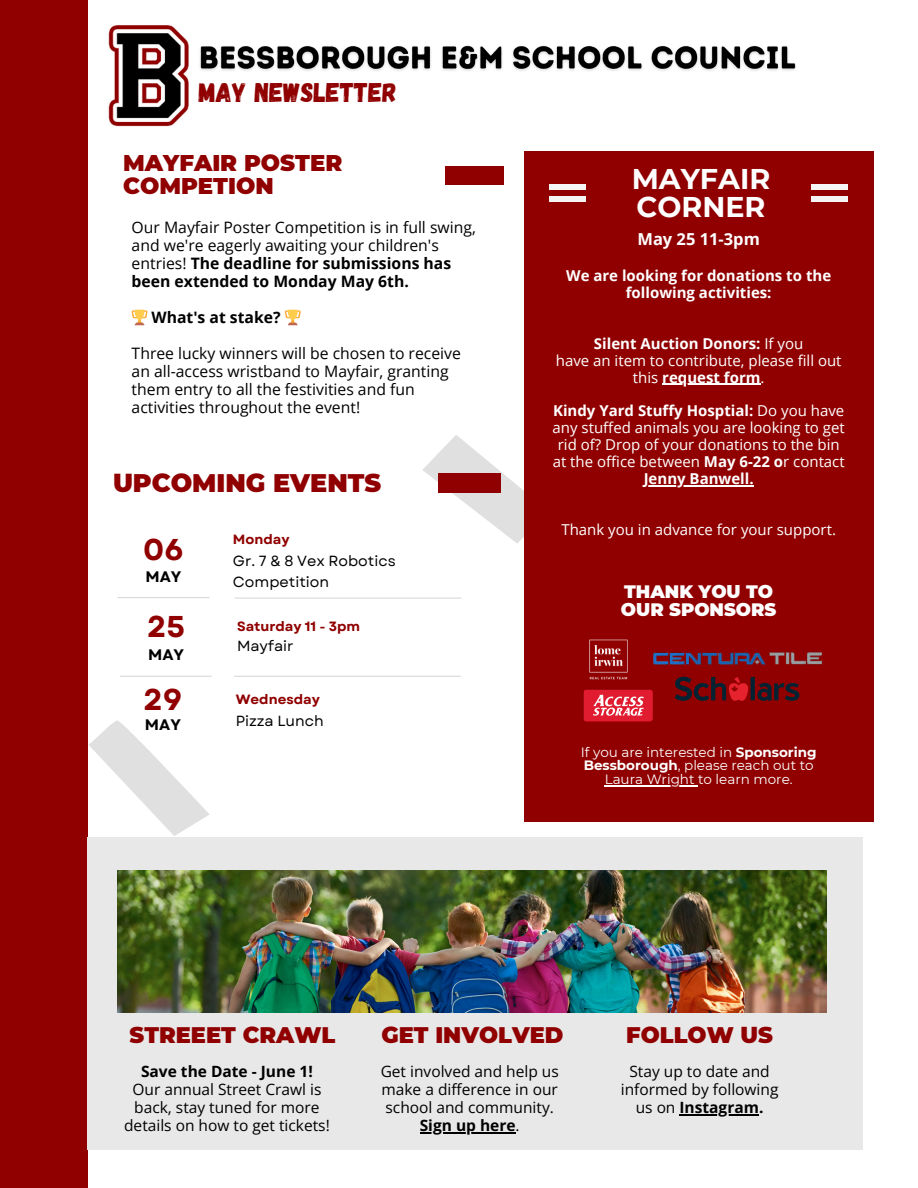
<style>
.page{position:relative;width:918px;height:1188px;background:#fff}
.page>*{position:absolute;margin:0;border:0;box-sizing:border-box;transform-origin:0 0}
.t1{font:700 30px "Garet";color:#900000}
.t2{font:700 28.5px/28.2px "Montserrat";color:#fff}
.t3{font:27px "Gagalin";color:#900000}
.t4{font:900 25.5px "Montserrat";color:#900000}
.t5{font:900 22.8px/22.5px "Montserrat";color:#900000}
.t6{font:900 22.5px "Montserrat";color:#900000}
.t7{font:900 18px/18px "Montserrat";color:#fff}
.t8{font:700 16.5px "Open Sans";color:#fff}
.t9{font:15.75px/18px "Open Sans";color:#000}
.t10{font:700 15.75px "Open Sans";color:#000}
.t11{font:15.45px/18px "Open Sans";color:#000;text-align:center}
.t12{font:700 15.45px "Open Sans";color:#000}
.t13{font:700 15.3px "Garet";color:#000}
.t14{font:15px/16.8px "Open Sans";color:#fff;text-align:center}
.t15{font:700 15px/16.8px "Open Sans";color:#fff;text-align:center}
.t16{font:14.7px/20.2px "Garet";color:#000}
.t17{font:13.5px/13.5px "Montserrat";color:#fff;text-align:center}
.t18{font:700 13.5px "Garet";color:#900000}
.s1{font-weight:700}
.s2{font-weight:400}
</style>
<div class="page">
<img style="left:108px;top:25px;width:81px;height:102px">
<div style="left:445px;top:167px;width:59px;height:18px;background:#900000"></div>
<svg style="left:89px;top:435px;width:435px;height:401px"></svg>
<div style="left:524px;top:151px;width:349px;height:671px;background:#900000"></div>
<div style="left:549px;top:185px;width:37px;height:5px;background:#f5f5f5"></div>
<div style="left:812px;top:185px;width:36px;height:5px;background:#f5f5f5"></div>
<div style="left:549px;top:196px;width:37px;height:6px;background:#f5f5f5"></div>
<div style="left:812px;top:196px;width:36px;height:6px;background:#f5f5f5"></div>
<div style="left:0;top:0;width:88px;height:1188px;background:#900000"></div>
<div style="left:87px;top:837px;width:775px;height:313px;background:#e8e8e8"></div>
<img style="left:118px;top:871px;width:709px;height:141px">
<div style="left:439px;top:473px;width:62px;height:20px;background:#900000"></div>
<img style="left:589px;top:639px;width:39px;height:41px">
<img style="left:653px;top:652px;width:168px;height:13px">
<svg style="left:675px;top:677px;width:124px;height:24px"></svg>
<img style="left:583px;top:689px;width:70px;height:33px">
<hr style="left:420px;top:1132px;width:96px;height:1px;background:#000">
<hr style="left:680px;top:1114px;width:79px;height:1px;background:#000">
<hr style="left:662px;top:384px;width:99px;height:1px;background:#fff">
<hr style="left:644px;top:485px;width:110px;height:1px;background:#fff">
<img style="left:200px;top:45px;width:596px;height:26px">
<hr style="left:234px;top:676px;width:227px;height:1px;background:#d9d9d9">
<hr style="left:120px;top:676px;width:92px;height:1px;background:#d9d9d9">
<hr style="left:118px;top:597px;width:91px;height:1px;background:#d9d9d9">
<hr style="left:235px;top:598px;width:226px;height:1px;background:#d9d9d9">
<hr style="left:605px;top:785px;width:93px;height:1px;background:#fff">
<p class="t3" style="left:199px;top:75px;width:200px">MAY NEWSLETTER</p>
<p class="t5" style="left:123px;top:152px;width:221px">MAYFAIR POSTER<br>COMPETION</p>
<p class="t9" style="left:132px;top:218px;width:346px">Our Mayfair Poster Competition is in full swing, and we're eagerly awaiting your children's entries! <span class="s1">The deadline for submissions has been extended to Monday May 6th.</span></p>
<p class="t10" style="left:151px;top:306px;width:131px">What's at stake?</p>
<p class="t9" style="left:132px;top:344px;width:331px">Three lucky winners will be chosen to receive an all-access wristband to Mayfair, granting</p>
<p class="t9" style="left:132px;top:380px;width:285px">them entry to all the festivities and fun activities throughout the event!</p>
<p class="t4" style="left:113px;top:468px;width:270px">UPCOMING EVENTS</p>
<h5 class="t1" style="left:143px;top:527px;width:42px">06</h5>
<h5 class="t13" style="left:146px;top:565px;width:37px">MAY</h5>
<p class="t1" style="left:147px;top:605px;width:39px">25</p>
<p class="t13" style="left:148px;top:643px;width:37px">MAY</p>
<p class="t1" style="left:144px;top:678px;width:40px">29</p>
<p class="t13" style="left:145px;top:714px;width:37px">MAY</p>
<p class="t18" style="left:233px;top:530px;width:58px">Monday</p>
<h5 class="t16" style="left:233px;top:551px;width:164px">Gr. 7 &amp; 8 Vex Robotics<br>Competition</h5>
<p class="t18" style="left:237px;top:617px;width:125px">Saturday 11 - 3pm</p>
<p class="t16" style="left:237px;top:636px;width:58px">Mayfair</p>
<p class="t18" style="left:236px;top:689px;width:86px">Wednesday</p>
<p class="t16" style="left:236px;top:711px;width:89px">Pizza Lunch</p>
<p class="t2" style="left:632px;top:164px;width:140px">MAYFAIR<br>CORNER</p>
<p class="t8" style="left:637px;top:228px;width:124px">May 25 11-3pm</p>
<p class="t15" style="left:566px;top:267px;width:267px">We are looking for donations to the following activities:</p>
<p class="t15" style="left:594px;top:335px;width:211px">Silent Auction Donors: <span class="s2">If you</span></p>
<p class="t14" style="left:556px;top:352px;width:287px">have an item to contribute, please fill out</p>
<p class="t15" style="left:633px;top:368px;width:133px"><span class="s2">this</span> request form<span class="s2">.</span></p>
<p class="t15" style="left:553px;top:402px;width:293px">Kindy Yard Stuffy Hosptial: <span class="s2">Do you have</span></p>
<p class="t14" style="left:553px;top:419px;width:294px">any stuffed animals you are looking to get rid of? Drop of your donations to the bin at the office between <span class="s1">May 6-22 o</span>r contact</p>
<h3 class="t15" style="left:644px;top:470px;width:112px">Jenny Banwell.</h3>
<h3 class="t14" style="left:561px;top:520px;width:276px">Thank you in advance for your support.</h3>
<p class="t7" style="left:621px;top:583px;width:157px">THANK YOU TO<br>OUR SPONSORS</p>
<p class="t17" style="left:581px;top:745px;width:237px">If you are interested in <span class="s1">Sponsoring<br>Bessborough</span>, please reach out to<br>Laura Wright to learn more.</p>
<p class="t6" style="left:130px;top:1022px;width:207px">STREEET CRAWL</p>
<p class="t12" style="left:141px;top:1061px;width:173px">Save the Date - June 1!</p>
<p class="t11" style="left:124px;top:1080px;width:207px">Our annual Street Crawl is back, stay tuned for more details on how to get tickets!</p>
<p class="t6" style="left:382px;top:1022px;width:183px">GET INVOLVED</p>
<p class="t11" style="left:381px;top:1062px;width:180px;text-align:justify">Get involved and help us make a difference in our school and community.</p>
<p class="t12" style="left:420px;top:1115px;width:101px">Sign up here<span class="s2">.</span></p>
<p class="t6" style="left:626px;top:1022px;width:148px">FOLLOW US</p>
<p class="t11" style="left:621px;top:1062px;width:159px">Stay up to date and informed by following</p>
<p class="t12" style="left:636px;top:1097px;width:129px"><span class="s2">us on</span> Instagram.</p>
</div>
